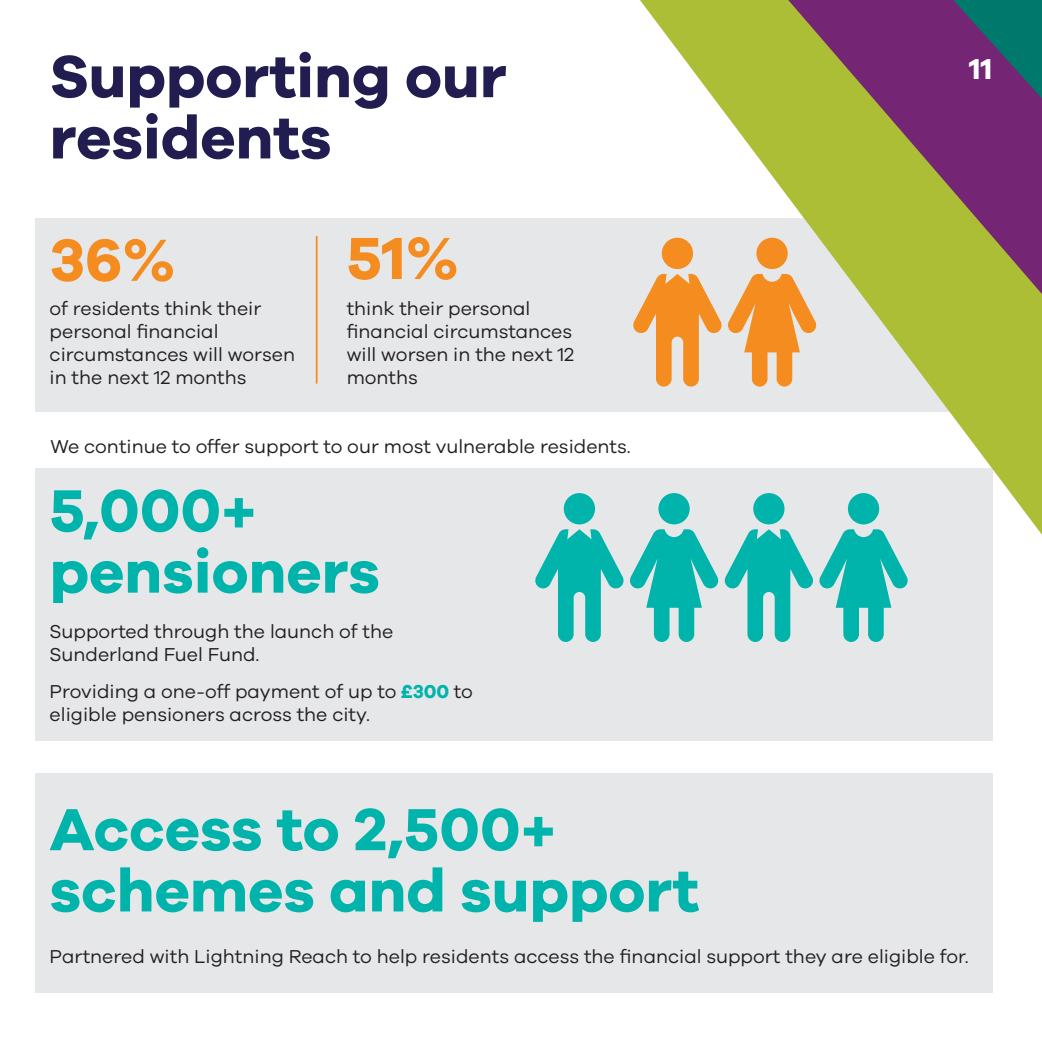
<style>
.page{position:relative;width:1042px;height:1042px;background:#fff}
.page>*{position:absolute;margin:0;border:0;box-sizing:border-box;transform-origin:0 0}
.t1{font:700 61.25px/61.2px "Galano Grotesque";color:#00b4ac}
.t2{font:700 61.25px/61.2px "Galano Grotesque";color:#211d51}
.t3{font:700 61.25px "Galano Grotesque";color:#f48c1f}
.t4{font:700 29.75px "Galano Grotesque";color:#fff}
.t5{font:19.25px/22.8px "Galano Grotesque";color:#231f20}
.s1{font-weight:700;color:#00b4ac}
</style>
<div class="page">
<div style="left:35px;top:218px;width:957px;height:194px;background:#e6e7e9"></div>
<div style="left:35px;top:468px;width:957px;height:272px;background:#e6e7e9"></div>
<div style="left:35px;top:773px;width:957px;height:219px;background:#e6e7e9"></div>
<svg style="left:640px;top:0;width:402px;height:535px"></svg>
<svg style="left:633px;top:238px;width:184px;height:149px"></svg>
<svg style="left:535px;top:493px;width:374px;height:149px"></svg>
<hr style="left:316px;top:236px;width:1px;height:148px;background:#f48c1f">
<h1 class="t2" style="left:50px;top:44px;width:458px">Supporting our residents</h1>
<h1 class="t3" style="left:50px;top:222px;width:127px">36%</h1>
<h1 class="t3" style="left:347px;top:220px;width:114px">51%</h1>
<p class="t5" style="left:50px;top:297px;width:247px">of residents think their personal financial circumstances will worsen in the next 12 months</p>
<p class="t5" style="left:347px;top:297px;width:229px">think their personal financial circumstances will worsen in the next 12 months</p>
<p class="t5" style="left:50px;top:435px;width:582px">We continue to offer support to our most vulnerable residents.</p>
<h1 class="t1" style="left:50px;top:478px;width:332px">5,000+ pensioners</h1>
<p class="t5" style="left:50px;top:619px;width:345px">Supported through the launch of the<br>Sunderland Fuel Fund.</p>
<p class="t5" style="left:50px;top:680px;width:425px">Providing a one-off payment of up to <span class="s1">£300</span> to eligible pensioners across the city.</p>
<h1 class="t1" style="left:50px;top:797px;width:651px">Access to 2,500+ schemes and support</h1>
<h2 class="t4" style="left:969px;top:51px;width:25px">11</h2>
<p class="t5" style="left:50px;top:944px;width:921px">Partnered with Lightning Reach to help residents access the financial support they are eligible for.</p>
</div>
